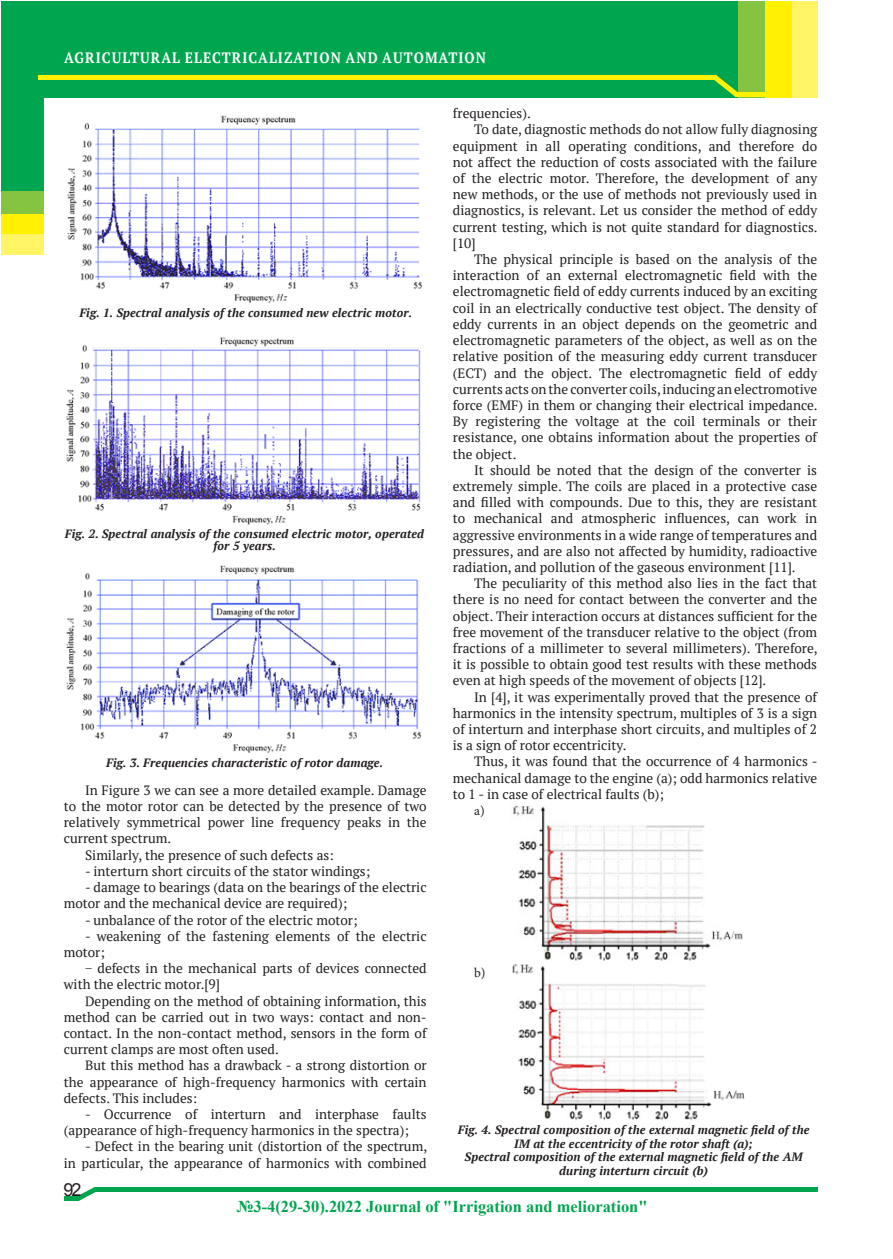
<style>
.page{position:relative;width:893px;height:1259px;background:#fff}
.page>*{position:absolute;margin:0;border:0;box-sizing:border-box;transform-origin:0 0}
.t1{font:18px "Arial";color:#231f20}
.t2{font:700 16.5px "Times New Roman";color:#00a54f}
.t3{font:700 15px "PT Serif";letter-spacing:.08em;color:#fff;scale:.9 1}
.t4{font:13.5px/16.2px "PT Serif";color:#231f20}
.t5{font:13.5px "Minion Pro";color:#231f20}
.t6{font:italic 700 12px/13.5px "PT Serif";letter-spacing:.01em;color:#231f20;text-align:center}
</style>
<div class="page">
<img style="left:67px;top:115px;width:355px;height:188px">
<img style="left:66px;top:337px;width:355px;height:188px">
<img style="left:66px;top:565px;width:355px;height:187px">
<img style="left:512px;top:805px;width:232px;height:315px">
<div style="left:389px;top:1px;width:428px;height:96px;background:#fff466"></div>
<div style="left:359px;top:1px;width:432px;height:96px;background:#fff101"></div>
<div style="left:178px;top:1px;width:586px;height:96px;background:#84c440"></div>
<div style="left:1px;top:1px;width:737px;height:96px;background:#00a54f"></div>
<div style="left:1px;top:161px;width:42px;height:94px;background:#fff466"></div>
<div style="left:1px;top:161px;width:42px;height:73px;background:#fff101"></div>
<div style="left:1px;top:161px;width:42px;height:53px;background:#84c440"></div>
<div style="left:1px;top:96px;width:42px;height:95px;background:#00a54f"></div>
<div style="left:38px;top:75px;width:678px;height:5px;background:#fff101"></div>
<hr style="left:736px;top:93px;width:29px;height:4px;background:#fff101">
<svg style="left:714px;top:75px;width:25px;height:22px"></svg>
<div style="left:94px;top:1187px;width:724px;height:5px;background:#00a54f"></div>
<hr style="left:65px;top:1196px;width:14px;height:4px;background:#00a54f">
<svg style="left:78px;top:1187px;width:18px;height:13px"></svg>
<p class="t3" style="left:64px;top:48px;width:470px">AGRICULTURAL ELECTRICALIZATION AND AUTOMATION</p>
<p class="t6" style="left:79px;top:306px;width:334px">Fig. 1. Spectral analysis of the consumed new electric motor.</p>
<p class="t6" style="left:65px;top:527px;width:361px;line-height:12px">Fig. 2. Spectral analysis of the consumed electric motor, operated for 5 years.</p>
<p class="t6" style="left:106px;top:755px;width:278px">Fig. 3. Frequencies characteristic of rotor damage.</p>
<p class="t4" style="left:85px;top:782px;width:343px">In Figure 3 we can see a more detailed example. Damage</p>
<p class="t4" style="left:64px;top:798px;width:364px">to the motor rotor can be detected by the presence of two</p>
<p class="t4" style="left:64px;top:814px;width:364px">relatively symmetrical power line frequency peaks in the</p>
<p class="t4" style="left:64px;top:830px;width:109px">current spectrum.</p>
<p class="t4" style="left:85px;top:846px;width:250px">Similarly, the presence of such defects as:</p>
<p class="t4" style="left:85px;top:863px;width:287px">- interturn short circuits of the stator windings;</p>
<p class="t4" style="left:64px;top:879px;width:364px;text-indent:21px">- damage to bearings (data on the bearings of the electric motor and the mechanical device are required);</p>
<p class="t4" style="left:85px;top:911px;width:274px">- unbalance of the rotor of the electric motor;</p>
<p class="t4" style="left:64px;top:927px;width:364px;text-indent:21px">- weakening of the fastening elements of the electric motor;</p>
<p class="t4" style="left:64px;top:960px;width:364px;text-indent:21px">− defects in the mechanical parts of devices connected with the electric motor.[9]</p>
<p class="t4" style="left:64px;top:992px;width:364px;text-align:justify;text-indent:21px">Depending on the method of obtaining information, this method can be carried out in two ways: contact and non&shy;contact. In the non-contact method, sensors in the form of current clamps are most often used.</p>
<p class="t4" style="left:64px;top:1057px;width:364px;text-align:justify;text-indent:21px">But this method has a drawback - a strong distortion or the appearance of high-frequency harmonics with certain defects. This includes:</p>
<p class="t4" style="left:64px;top:1106px;width:364px;text-indent:21px">- Occurrence of interturn and interphase faults (appearance of high-frequency harmonics in the spectra);</p>
<p class="t4" style="left:64px;top:1138px;width:365px;text-align:right">- Defect in the bearing unit (distortion of the spectrum,<br>in particular, the appearance of harmonics with combined</p>
<h1 class="t1" style="left:64px;top:1177px;width:20px">92</h1>
<p class="t4" style="left:453px;top:105px;width:79px">frequencies).</p>
<p class="t4" style="left:474px;top:121px;width:344px">To date, diagnostic methods do not allow fully diagnosing</p>
<p class="t4" style="left:453px;top:138px;width:366px">equipment in all operating conditions, and therefore do</p>
<p class="t4" style="left:453px;top:154px;width:366px">not affect the reduction of costs associated with the failure</p>
<p class="t4" style="left:453px;top:170px;width:366px">of the electric motor. Therefore, the development of any</p>
<p class="t4" style="left:453px;top:186px;width:366px">new methods, or the use of methods not previously used in</p>
<p class="t4" style="left:453px;top:202px;width:366px">diagnostics, is relevant. Let us consider the method of eddy</p>
<p class="t4" style="left:453px;top:219px;width:366px">current testing, which is not quite standard for diagnostics.</p>
<p class="t4" style="left:453px;top:235px;width:24px">[10]</p>
<p class="t4" style="left:474px;top:251px;width:344px">The physical principle is based on the analysis of the</p>
<p class="t4" style="left:453px;top:267px;width:366px">interaction of an external electromagnetic field with the</p>
<p class="t4" style="left:453px;top:283px;width:366px">electromagnetic field of eddy currents induced by an exciting</p>
<p class="t4" style="left:453px;top:300px;width:366px">coil in an electrically conductive test object. The density of</p>
<p class="t4" style="left:453px;top:316px;width:366px">eddy currents in an object depends on the geometric and</p>
<p class="t4" style="left:453px;top:332px;width:366px">electromagnetic parameters of the object, as well as on the</p>
<p class="t4" style="left:453px;top:348px;width:366px">relative position of the measuring eddy current transducer</p>
<p class="t4" style="left:453px;top:364px;width:366px">(ECT) and the object. The electromagnetic field of eddy</p>
<p class="t4" style="left:453px;top:381px;width:366px">currents acts on the converter coils, inducing an electromotive</p>
<p class="t4" style="left:453px;top:397px;width:366px">force (EMF) in them or changing their electrical impedance.</p>
<p class="t4" style="left:453px;top:413px;width:366px">By registering the voltage at the coil terminals or their</p>
<p class="t4" style="left:453px;top:429px;width:366px">resistance, one obtains information about the properties of</p>
<p class="t4" style="left:453px;top:445px;width:65px">the object.</p>
<p class="t4" style="left:474px;top:462px;width:344px">It should be noted that the design of the converter is</p>
<p class="t4" style="left:453px;top:478px;width:366px">extremely simple. The coils are placed in a protective case</p>
<p class="t4" style="left:453px;top:494px;width:366px">and filled with compounds. Due to this, they are resistant</p>
<p class="t4" style="left:453px;top:510px;width:366px">to mechanical and atmospheric influences, can work in</p>
<p class="t4" style="left:453px;top:526px;width:366px">aggressive environments in a wide range of temperatures and</p>
<p class="t4" style="left:453px;top:543px;width:366px">pressures, and are also not affected by humidity, radioactive</p>
<p class="t4" style="left:453px;top:559px;width:344px">radiation, and pollution of the gaseous environment [11].</p>
<p class="t4" style="left:474px;top:575px;width:344px">The peculiarity of this method also lies in the fact that</p>
<p class="t4" style="left:453px;top:591px;width:366px">there is no need for contact between the converter and the</p>
<p class="t4" style="left:453px;top:607px;width:366px">object. Their interaction occurs at distances sufficient for the</p>
<p class="t4" style="left:453px;top:624px;width:366px">free movement of the transducer relative to the object (from</p>
<p class="t4" style="left:453px;top:640px;width:366px">fractions of a millimeter to several millimeters). Therefore,</p>
<p class="t4" style="left:453px;top:656px;width:366px">it is possible to obtain good test results with these methods</p>
<p class="t4" style="left:453px;top:672px;width:315px">even at high speeds of the movement of objects [12].</p>
<p class="t4" style="left:474px;top:688px;width:344px">In [4], it was experimentally proved that the presence of</p>
<p class="t4" style="left:453px;top:705px;width:366px">harmonics in the intensity spectrum, multiples of 3 is a sign</p>
<p class="t4" style="left:453px;top:721px;width:366px">of interturn and interphase short circuits, and multiples of 2</p>
<p class="t4" style="left:453px;top:737px;width:175px">is a sign of rotor eccentricity.</p>
<p class="t4" style="left:474px;top:753px;width:345px">Thus, it was found that the occurrence of 4 harmonics -</p>
<p class="t4" style="left:453px;top:769px;width:366px">mechanical damage to the engine (a); odd harmonics relative</p>
<p class="t4" style="left:453px;top:786px;width:213px">to 1 - in case of electrical faults (b);</p>
<p class="t5" style="left:474px;top:801px;width:12px">a)</p>
<p class="t5" style="left:474px;top:963px;width:13px">b)</p>
<p class="t6" style="left:458px;top:1123px;width:353px">Fig. 4. Spectral composition of the external magnetic field of the IM at the eccentricity of the rotor shaft (a);<br>Spectral composition of the external magnetic field of the AM during interturn circuit (b)</p>
<p class="t2" style="left:237px;top:1194px;width:412px">№3-4(29-30).2022 Journal of "Irrigation and melioration"</p>
</div>
